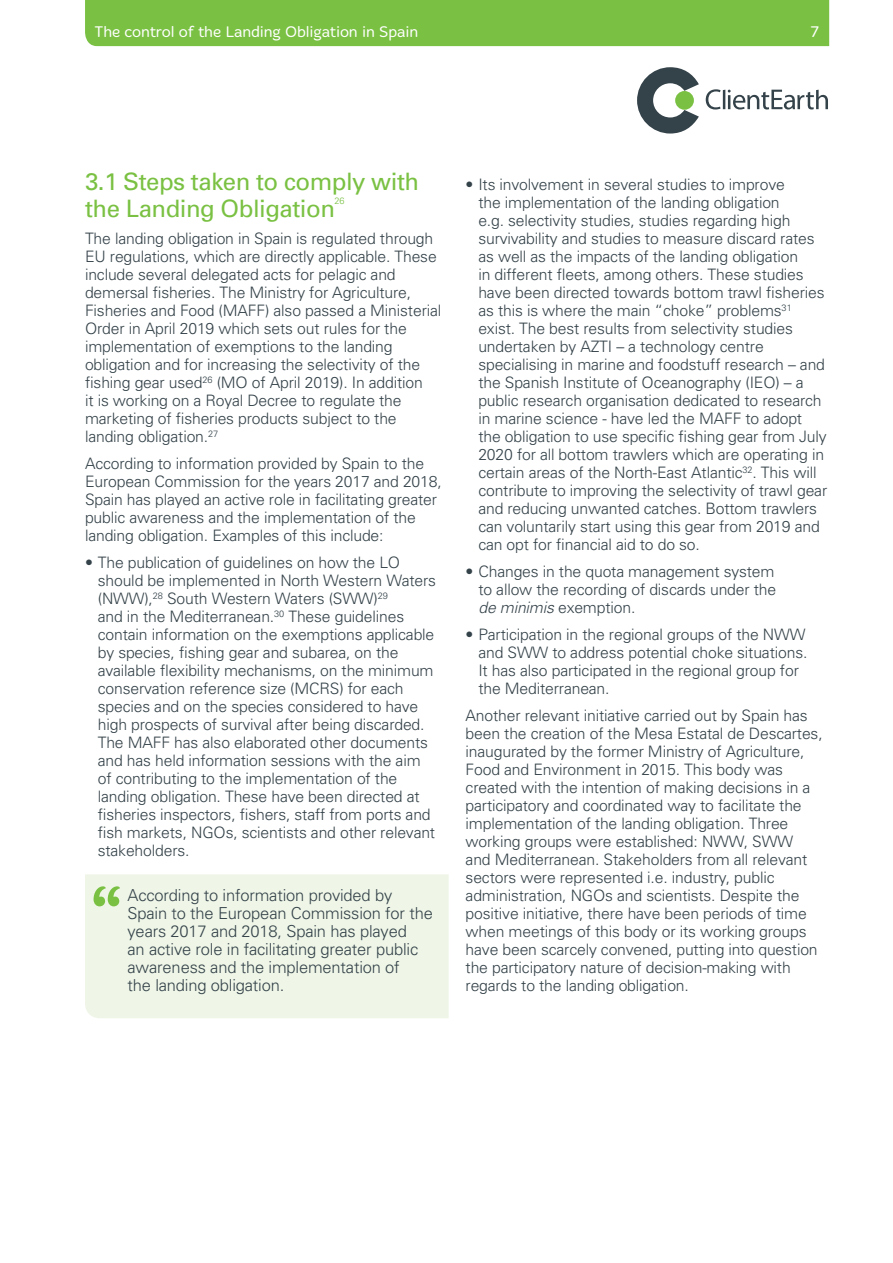
<style>
.page{position:relative;width:893px;height:1263px;background:#fff}
.page>*{position:absolute;margin:0;border:0;box-sizing:border-box;transform-origin:0 0}
.t1{font:24px/27px "Univers";letter-spacing:-.02em;color:#7ac143}
.t2{font:300 16.5px/18px "Univers";letter-spacing:-.01em;color:#344249}
.t3{font:300 15.75px/18px "Univers";letter-spacing:-.01em;color:#344249}
.t4{font:300 15.75px "Merge";letter-spacing:-.01em;color:#fff}
.t5{font:300 9.15px "Univers";color:#7ac143}
.s1{font-style:italic}
</style>
<div class="page">
<svg style="left:706px;top:89px;width:122px;height:21px"></svg>
<svg style="left:637px;top:67px;width:62px;height:67px"></svg>
<div style="left:675px;top:91px;width:19px;height:19px;background:#7ac143;border-radius:50%"></div>
<div style="left:85px;top:0;width:744px;height:46px;background:#7ac143"></div>
<div style="left:85px;top:874px;width:364px;height:144px;background:#eff6e8"></div>
<svg style="left:94px;top:886px;width:26px;height:20px"></svg>
<p class="t4" style="left:95px;top:22px;width:325px">The control of the Landing Obligation in Spain</p>
<p class="t4" style="left:810px;top:22px;width:10px">7</p>
<h1 class="t1" style="left:85px;top:168px;width:336px">3.1 Steps taken to comply with the Landing Obligation</h1>
<p class="t5" style="left:335px;top:196px;width:12px">26</p>
<p class="t3" style="left:85px;top:229px;width:358px">The landing obligation in Spain is regulated through EU regulations, which are directly applicable. These include several delegated acts for pelagic and demersal fisheries. The Ministry for Agriculture, Fisheries and Food (MAFF) also passed a Ministerial Order in April 2019 which sets out rules for the implementation of exemptions to the landing obligation and for increasing the selectivity of the fishing gear used<sup>26</sup> (MO of April 2019). In addition<br>it is working on a Royal Decree to regulate the marketing of fisheries products subject to the landing obligation.<sup>27</sup></p>
<p class="t3" style="left:85px;top:454px;width:358px">According to information provided by Spain to the European Commission for the years 2017 and 2018, Spain has played an active role in facilitating greater public awareness and the implementation of the landing obligation. Examples of this include:</p>
<p class="t3" style="left:98px;top:553px;width:340px;text-indent:-13px">• The publication of guidelines on how the LO should be implemented in North Western Waters (NWW),<sup>28</sup> South Western Waters (SWW)<sup>29<br></sup>and in the Mediterranean.<sup>30</sup> These guidelines contain information on the exemptions applicable by species, fishing gear and subarea, on the available flexibility mechanisms, on the minimum conservation reference size (MCRS) for each species and on the species considered to have high prospects of survival after being discarded.<br>The MAFF has also elaborated other documents and has held information sessions with the aim of contributing to the implementation of the landing obligation. These have been directed at fisheries inspectors, fishers, staff from ports and fish markets, NGOs, scientists and other relevant stakeholders.</p>
<p class="t2" style="left:128px;top:886px;width:307px">According to information provided by Spain to the European Commission for the years 2017 and 2018, Spain has played<br>an active role in facilitating greater public awareness and the implementation of<br>the landing obligation.</p>
<p class="t3" style="left:478px;top:175px;width:350px;text-indent:-13px">• Its involvement in several studies to improve<br>the implementation of the landing obligation<br>e.g. selectivity studies, studies regarding high survivability and studies to measure discard rates as well as the impacts of the landing obligation<br>in different fleets, among others. These studies have been directed towards bottom trawl fisheries as this is where the main “choke” problems<sup>31 </sup>exist. The best results from selectivity studies undertaken by AZTI – a technology centre specialising in marine and foodstuff research – and the Spanish Institute of Oceanography (IEO) – a public research organisation dedicated to research in marine science - have led the MAFF to adopt the obligation to use specific fishing gear from July 2020 for all bottom trawlers which are operating in certain areas of the North-East Atlantic<sup>32</sup>. This will contribute to improving the selectivity of trawl gear and reducing unwanted catches. Bottom trawlers can voluntarily start using this gear from 2019 and can opt for financial aid to do so.</p>
<p class="t3" style="left:478px;top:562px;width:299px;text-align:justify;text-indent:-13px">• Changes in the quota management system to allow the recording of discards under the <span class="s1">de minimis</span> exemption.</p>
<p class="t3" style="left:478px;top:625px;width:331px;text-indent:-13px">• Participation in the regional groups of the NWW and SWW to address potential choke situations.<br>It has also participated in the regional group for the Mediterranean.</p>
<p class="t3" style="left:466px;top:706px;width:359px">Another relevant initiative carried out by Spain has been the creation of the Mesa Estatal de Descartes, inaugurated by the former Ministry of Agriculture, Food and Environment in 2015. This body was created with the intention of making decisions in a participatory and coordinated way to facilitate the implementation of the landing obligation. Three working groups were established: NWW, SWW<br>and Mediterranean. Stakeholders from all relevant sectors were represented i.e. industry, public administration, NGOs and scientists. Despite the positive initiative, there have been periods of time when meetings of this body or its working groups have been scarcely convened, putting into question the participatory nature of decision-making with regards to the landing obligation.</p>
</div>
